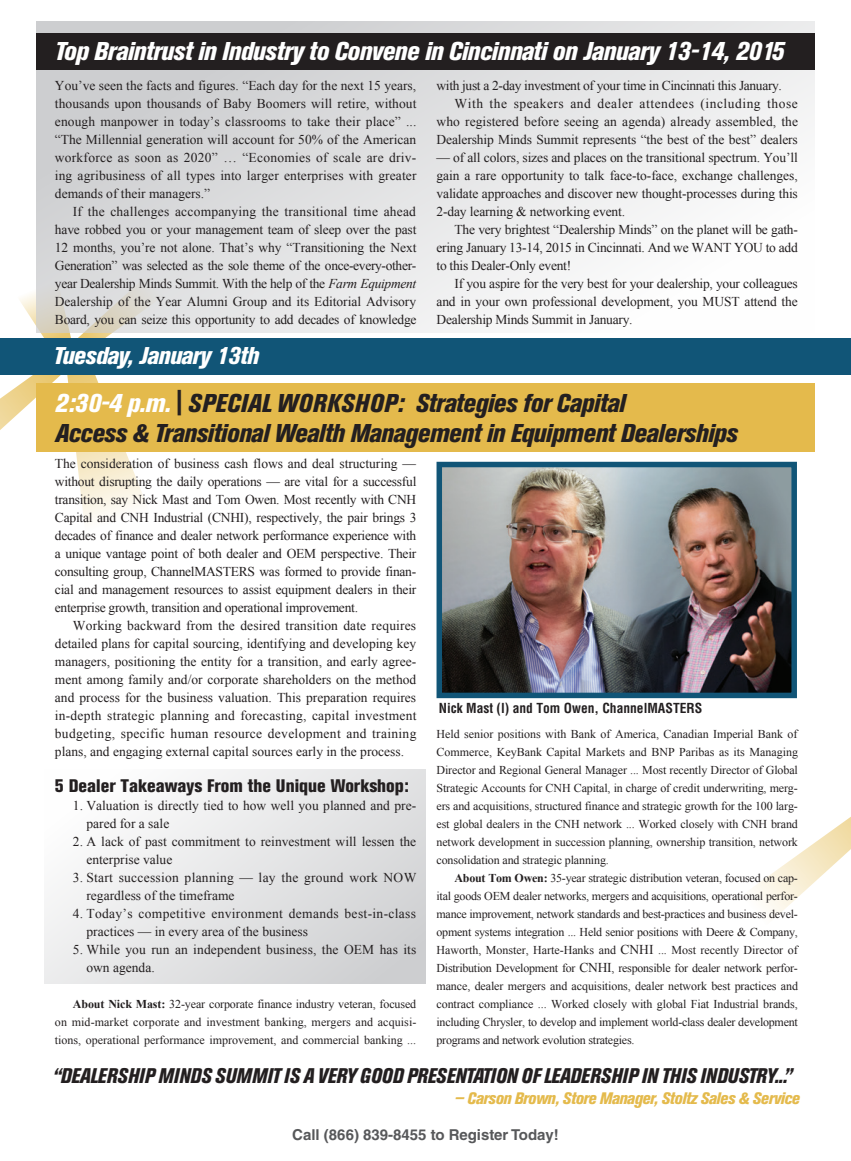
<style>
.page{position:relative;width:851px;height:1161px;background:#fff}
.page>*{position:absolute;margin:0;border:0;box-sizing:border-box;transform-origin:0 0}
.t1{font:italic 800 condensed 25.5px/30px "Akzidenz Grotesk BE";letter-spacing:-.02em;color:#231f20}
.t2{font:italic 800 condensed 25.5px "Akzidenz Grotesk BE";letter-spacing:-.02em;color:#fff}
.t3{font:italic 800 condensed 24px "Akzidenz Grotesk BE";letter-spacing:-.02em;color:#fff}
.t4{font:italic 800 condensed 21px "Akzidenz Grotesk BE";color:#231f20;scale:.95 1}
.t5{font:800 condensed 18px "Akzidenz Grotesk BE";color:#231f20}
.t6{font:italic 800 condensed 16.5px "Akzidenz Grotesk BE";letter-spacing:-.03em;color:#e4ba4c}
.t7{font:700 15px "Helvetica LT Std";color:#57585a}
.t8{font:13.5px/18px "Times New Roman";color:#231f20;text-align:justify}
.t9{font:13.5px/18px "Times New Roman";letter-spacing:.025em;color:#231f20}
.t10{font:13.5px/18px "Times New Roman";letter-spacing:.02em;color:#231f20}
.t11{font:13.5px "Times New Roman";letter-spacing:-.025em;color:#231f20}
.t12{font:13.5px "Times New Roman";letter-spacing:.04em;color:#231f20}
.t13{font:700 condensed 13.5px "Helvetica LT Std";color:#231f20}
.t14{font:12px/18px "Times New Roman";letter-spacing:-.01em;color:#231f20;text-align:justify}
.s1{font-style:italic}
.s2{color:#fff}
.s3{font-style:normal}
.s4{font-weight:700}
.s5{font-size:13.5px}
</style>
<div class="page">
<svg style="left:74px;top:332px;width:253px;height:6px"></svg>
<svg style="left:0;top:375px;width:145px;height:146px"></svg>
<svg style="left:20px;top:293px;width:52px;height:45px"></svg>
<svg style="left:36px;top:21px;width:778px;height:311px"></svg>
<svg style="left:752px;top:817px;width:98px;height:100px"></svg>
<hr style="left:850px;top:751px;width:1px;height:41px;background:#157">
<div style="left:44px;top:769px;width:382px;height:214px;background:linear-gradient(to right,#f8f8f8,#d5d6d8)"></div>
<div style="left:36px;top:383px;width:778px;height:69px;background:#e4ba4c"></div>
<div style="left:36px;top:33px;width:778px;height:37px;background:#231f20"></div>
<div style="left:0;top:338px;width:850px;height:37px;background:#157"></div>
<img style="left:442px;top:468px;width:348px;height:224px">
<div style="left:436px;top:462px;width:360px;height:236px;border:5px solid #157"></div>
<h1 class="t2" style="left:55px;top:38px;width:730px">Top Braintrust in Industry to Convene in Cincinnati on January 13-14, 2015</h1>
<p class="t8" style="left:55px;top:76px;width:363px">You’ve seen the facts and figures. “Each day for the next 15 years, thousands upon thousands of Baby Boomers will retire, without enough manpower in today’s classrooms to take their place” ... “The Millennial generation will account for 50% of the American workforce as soon as 2020” … “Economies of scale are driv&shy;ing agribusiness of all types into larger enterprises with greater demands of their managers.”</p>
<p class="t8" style="left:55px;top:202px;width:363px;text-indent:18px">If the challenges accompanying the transitional time ahead have robbed you or your management team of sleep over the past 12 months, you’re not alone. That’s why “Transitioning the Next Generation” was selected as the sole theme of the once-every-other&shy;year Dealership Minds Summit. With the help of the <span class="s1">Farm Equipment </span>Dealership of the Year Alumni Group and its Editorial Advisory Board, you can seize this opportunity to add decades of knowledge</p>
<h2 class="t3" style="left:54px;top:343px;width:207px">Tuesday, January 13th</h2>
<p class="t11" style="left:436px;top:78px;width:347px">with just a 2-day investment of your time in Cincinnati this January.</p>
<p class="t12" style="left:454px;top:96px;width:345px">With the speakers and dealer attendees (including those</p>
<p class="t8" style="left:436px;top:112px;width:363px">who registered before seeing an agenda) already assembled, the</p>
<p class="t8" style="left:436px;top:130px;width:363px">Dealership Minds Summit represents “the best of the best” dealers</p>
<p class="t8" style="left:436px;top:148px;width:363px">— of all colors, sizes and places on the transitional spectrum. You’ll gain a rare opportunity to talk face-to-face, exchange challenges, validate approaches and discover new thought-processes during this 2-day learning &amp; networking event.</p>
<p class="t8" style="left:436px;top:220px;width:363px;text-indent:18px">The very brightest “Dealership Minds” on the planet will be gath&shy;ering January 13-14, 2015 in Cincinnati. And we WANT YOU to add to this Dealer-Only event!</p>
<p class="t8" style="left:436px;top:274px;width:363px;text-indent:18px">If you aspire for the very best for your dealership, your colleagues and in your own professional development, you MUST attend the Dealership Minds Summit in January.</p>
<h1 class="t1" style="left:55px;top:389px;width:684px"><span class="s2">2:30-4 p.m.</span> <span class="s3">|</span> SPECIAL WORKSHOP: Strategies for Capital<br>Access &amp; Transitional Wealth Management in Equipment Dealerships</h1>
<p class="t8" style="left:55px;top:454px;width:363px">The consideration of business cash flows and deal structuring — without disrupting the daily operations — are vital for a successful transition, say Nick Mast and Tom Owen. Most recently with CNH Capital and CNH Industrial (CNHI), respectively, the pair brings 3 decades of finance and dealer network performance experience with a unique vantage point of both dealer and OEM perspective. Their consulting group, ChannelMASTERS was formed to provide finan&shy;cial and management resources to assist equipment dealers in their enterprise growth, transition and operational improvement.</p>
<p class="t8" style="left:55px;top:616px;width:363px;text-indent:18px">Working backward from the desired transition date requires detailed plans for capital sourcing, identifying and developing key managers, positioning the entity for a transition, and early agree&shy;ment among family and/or corporate shareholders on the method and process for the business valuation. This preparation requires in-depth strategic planning and forecasting, capital investment budgeting, specific human resource development and training plans, and engaging external capital sources early in the process.</p>
<h3 class="t5" style="left:55px;top:775px;width:355px">5 Dealer Takeaways From the Unique Workshop:</h3>
<p class="t8" style="left:86px;top:796px;width:331px;text-indent:-14px">1. Valuation is directly tied to how well you planned and pre&shy;pared for a sale</p>
<p class="t8" style="left:86px;top:832px;width:331px;text-indent:-14px">2. A lack of past commitment to reinvestment will lessen the enterprise value</p>
<p class="t10" style="left:86px;top:868px;width:331px;text-indent:-14px">3. Start succession planning — lay the ground work NOW regardless of the timeframe</p>
<p class="t9" style="left:86px;top:904px;width:331px;text-indent:-14px">4. Today’s competitive environment demands best-in-class practices — in every area of the business</p>
<p class="t8" style="left:86px;top:940px;width:331px;text-indent:-14px">5. While you run an independent business, the OEM has its own agenda.</p>
<p class="t14" style="left:55px;top:995px;width:363px;text-indent:18px"><span class="s4">About Nick Mast:</span> 32-year corporate finance industry veteran, focused on mid-market corporate and investment banking, mergers and acquisi&shy;tions, operational performance improvement, and commercial banking ...</p>
<p class="t13" style="left:439px;top:699px;width:265px">Nick Mast (l) and Tom Owen, ChannelMASTERS</p>
<p class="t14" style="left:436px;top:725px;width:363px">Held senior positions with Bank of America, Canadian Imperial Bank of Commerce, KeyBank Capital Markets and BNP Paribas as its Managing Director and Regional General Manager ... Most recently Director of Global Strategic Accounts for CNH Capital, in charge of credit underwriting, merg&shy;ers and acquisitions, structured finance and strategic growth for the 100 larg&shy;est global dealers in the CNH network ... Worked closely with CNH brand network development in succession planning, ownership transition, network consolidation and strategic planning.</p>
<p class="t14" style="left:436px;top:869px;width:363px;text-indent:18px"><span class="s4">About Tom Owen:</span> 35-year strategic distribution veteran, focused on cap&shy;ital goods OEM dealer networks, mergers and acquisitions, operational perfor&shy;mance improvement, network standards and best-practices and business devel&shy;opment systems integration ... Held senior positions with Deere &amp; Company, Haworth, Monster, Harte-Hanks and <span class="s5">CNHI</span> ... Most recently Director of Distribution Development for <span class="s5">CNHI</span>, responsible for dealer network perfor&shy;mance, dealer mergers and acquisitions, dealer network best practices and contract compliance ... Worked closely with global Fiat Industrial brands, including Chrysler, to develop and implement world-class dealer development programs and network evolution strategies.</p>
<h3 class="t4" style="left:52px;top:1064px;width:780px">“DEALERSHIP MINDS SUMMIT IS A VERY GOOD PRESENTATION OF LEADERSHIP IN THIS INDUSTRY...”</h3>
<p class="t6" style="left:454px;top:1089px;width:347px">— Carson Brown, Store Manager, Stoltz Sales &amp; Service</p>
<p class="t7" style="left:292px;top:1126px;width:268px">Call (866) 839-8455 to Register Today!</p>
</div>
